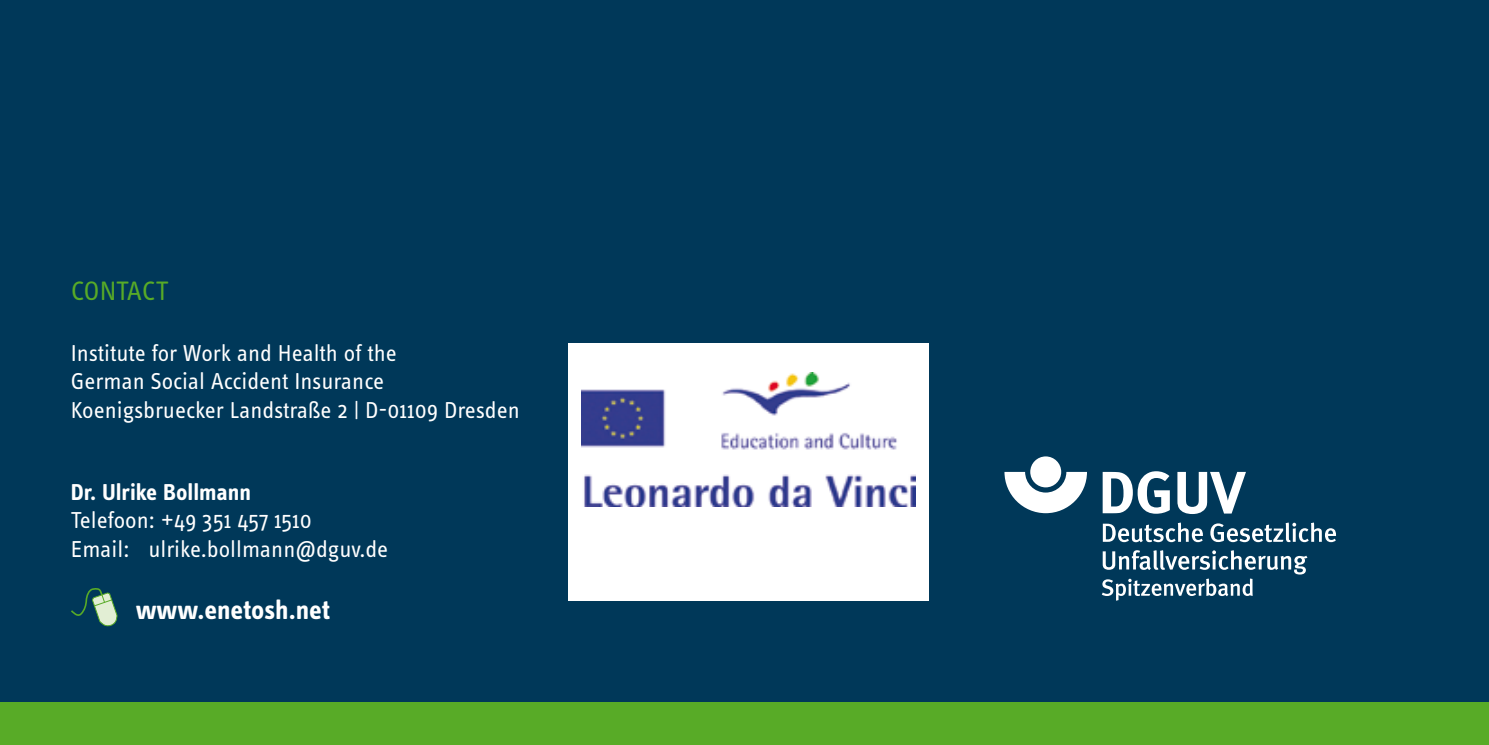
<style>
.page{position:relative;width:1489px;height:745px;background:#fff}
.page>*{position:absolute;margin:0;border:0;box-sizing:border-box;transform-origin:0 0}
.t1{font:700 27.5px "Info OT Text";letter-spacing:-.005em;color:#fff}
.t2{font:27.5px "Info OT Text";letter-spacing:-.005em;color:#58ab27}
.t3{font:23.75px/28.5px "Info OT Text";color:#fff}
.t4{font:700 23.75px "Info OT Text";color:#fff}
</style>
<div class="page">
<div style="left:0;top:0;width:1488px;height:744px;background:#003859"></div>
<div style="left:0;top:702px;width:1488px;height:42px;background:#58ab27"></div>
<svg style="left:71px;top:588px;width:47px;height:39px"></svg>
<div style="left:569px;top:343px;width:359px;height:257px;background:#fff"></div>
<img style="left:581px;top:372px;width:334px;height:133px">
<svg style="left:1004px;top:471px;width:82px;height:42px"></svg>
<div style="left:1030px;top:456px;width:31px;height:31px;background:#fff;border-radius:50%"></div>
<svg style="left:1102px;top:471px;width:67px;height:42px"></svg>
<svg style="left:1177px;top:471px;width:68px;height:42px"></svg>
<svg style="left:1102px;top:522px;width:100px;height:20px"></svg>
<svg style="left:1210px;top:522px;width:125px;height:20px"></svg>
<svg style="left:1101px;top:550px;width:206px;height:50px"></svg>
<p class="t2" style="left:71px;top:274px;width:98px">CONTACT</p>
<p class="t3" style="left:71px;top:338px;width:450px">Institute for Work and Health of the<br>German Social Accident Insurance<br>Koenigsbruecker Landstraße 2 | D-01109 Dresden</p>
<p class="t4" style="left:71px;top:477px;width:182px">Dr. Ulrike Bollmann</p>
<p class="t3" style="left:71px;top:505px;width:319px">Telefoon: +49 351 457 1510<br>Email: ulrike.bollmann@dguv.de</p>
<p class="t1" style="left:136px;top:592px;width:196px">www.enetosh.net</p>
</div>
